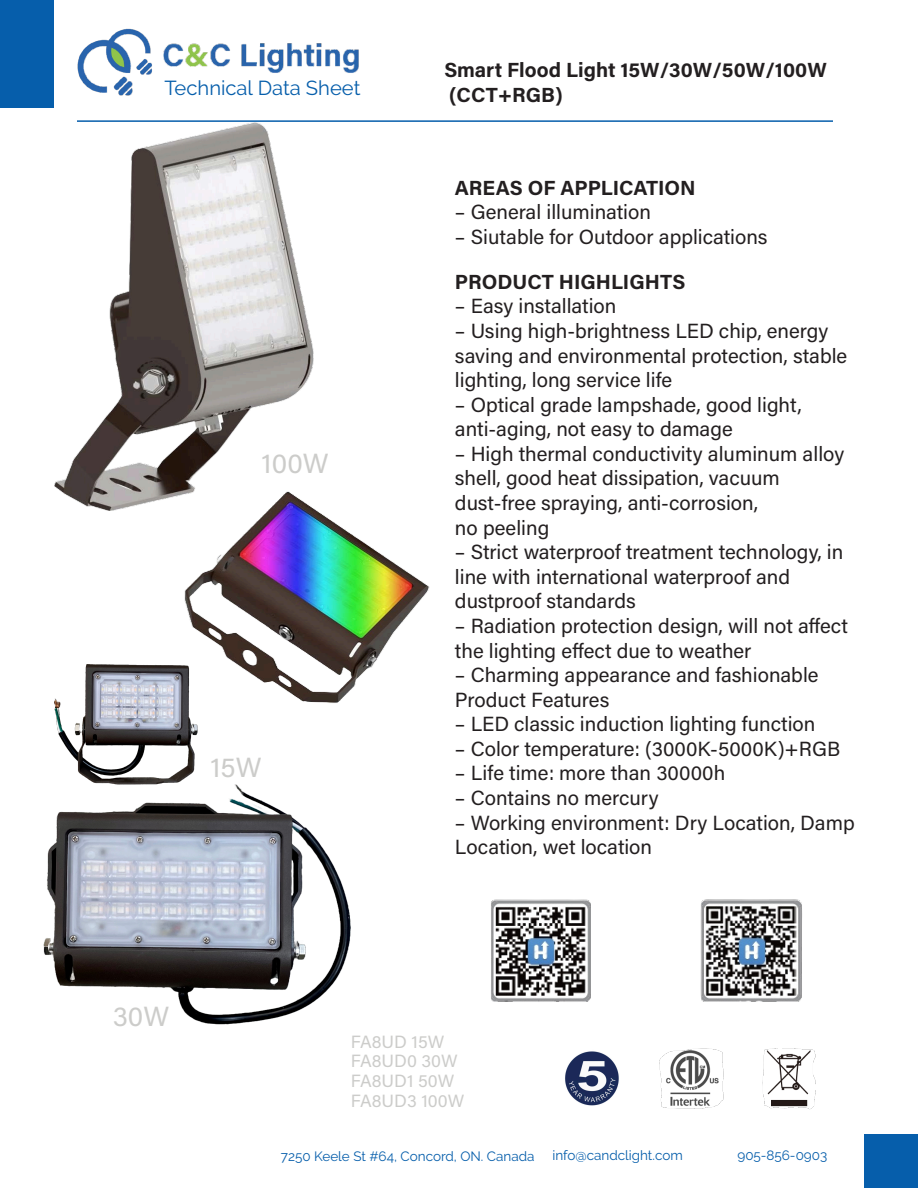
<style>
.page{position:relative;width:918px;height:1188px;background:#fff}
.page>*{position:absolute;margin:0;border:0;box-sizing:border-box;transform-origin:0 0}
.t1{font:27.75px "Acumin Pro";color:#ccccca}
.t2{font:20.55px/24.6px "Acumin Pro";color:#231f20}
.t3{font:700 20.55px/24.6px "Acumin Pro";color:#231f20}
.t4{font:20.25px "Raleway";color:#065eab}
.t5{font:17.7px/20.5px "Acumin Pro";color:#ccccca}
.t6{font:13.5px "Raleway";color:#065eab}
</style>
<div class="page">
<img style="left:77px;top:28px;width:75px;height:68px">
<img style="left:163px;top:43px;width:196px;height:30px">
<div style="left:0;top:0;width:54px;height:108px;background:#065eab"></div>
<div style="left:864px;top:1134px;width:54px;height:54px;background:#065eab"></div>
<hr style="left:77px;top:120px;width:756px;height:2px;background:#065eab">
<img style="left:54px;top:664px;width:144px;height:120px">
<img style="left:43px;top:784px;width:308px;height:240px">
<img style="left:54px;top:122px;width:260px;height:389px">
<img style="left:659px;top:1048px;width:157px;height:61px">
<img style="left:565px;top:1051px;width:54px;height:55px">
<img style="left:491px;top:900px;width:311px;height:102px">
<img style="left:184px;top:491px;width:246px;height:212px">
<p class="t4" style="left:165px;top:76px;width:197px">Technical Data Sheet</p>
<h1 class="t1" style="left:262px;top:444px;width:69px">100W</h1>
<h1 class="t1" style="left:210px;top:748px;width:53px">15W</h1>
<h1 class="t1" style="left:113px;top:997px;width:58px">30W</h1>
<p class="t3" style="left:444px;top:57px;width:384px">Smart Flood Light 15W/30W/50W/100W (CCT+RGB)</p>
<p class="t3" style="left:455px;top:174px;width:242px">AREAS OF APPLICATION</p>
<p class="t2" style="left:455px;top:199px;width:198px">– General illumination</p>
<p class="t2" style="left:455px;top:223px;width:314px">– Siutable for Outdoor applications</p>
<p class="t3" style="left:455px;top:268px;width:232px">PRODUCT HIGHLIGHTS</p>
<p class="t2" style="left:455px;top:293px;width:163px">– Easy installation</p>
<p class="t2" style="left:455px;top:318px;width:394px">– Using high-brightness LED chip, energy saving and environmental protection, stable lighting, long service life</p>
<p class="t2" style="left:455px;top:391px;width:348px">– Optical grade lampshade, good light, anti-aging, not easy to damage</p>
<p class="t2" style="left:455px;top:441px;width:391px">– High thermal conductivity aluminum alloy shell, good heat dissipation, vacuum dust-free spraying, anti-corrosion,<br>no peeling</p>
<p class="t2" style="left:455px;top:539px;width:390px">– Strict waterproof treatment technology, in line with international waterproof and dustproof standards</p>
<p class="t2" style="left:455px;top:613px;width:395px">– Radiation protection design, will not affect the lighting effect due to weather</p>
<p class="t2" style="left:455px;top:662px;width:365px">– Charming appearance and fashionable<br>Product Features</p>
<p class="t2" style="left:455px;top:711px;width:362px">– LED classic induction lighting function</p>
<p class="t2" style="left:455px;top:736px;width:387px">– Color temperature: (3000K-5000K)+RGB</p>
<p class="t2" style="left:455px;top:760px;width:272px">– Life time: more than 30000h</p>
<p class="t2" style="left:455px;top:785px;width:205px">– Contains no mercury</p>
<p class="t2" style="left:455px;top:809px;width:401px">– Working environment: Dry Location, Damp<br>Location, wet location</p>
<p class="t5" style="left:351px;top:1031px;width:95px">FA8UD 15W</p>
<p class="t5" style="left:351px;top:1050px;width:108px">FA8UD0 30W<br>FA8UD1 50W</p>
<p class="t5" style="left:351px;top:1090px;width:115px">FA8UD3 100W</p>
<p class="t6" style="left:281px;top:1148px;width:255px">7250 Keele St #64, Concord, ON. Canada</p>
<p class="t6" style="left:553px;top:1147px;width:132px">info@candclight.com</p>
<p class="t6" style="left:737px;top:1147px;width:91px">905-856-0903</p>
</div>
